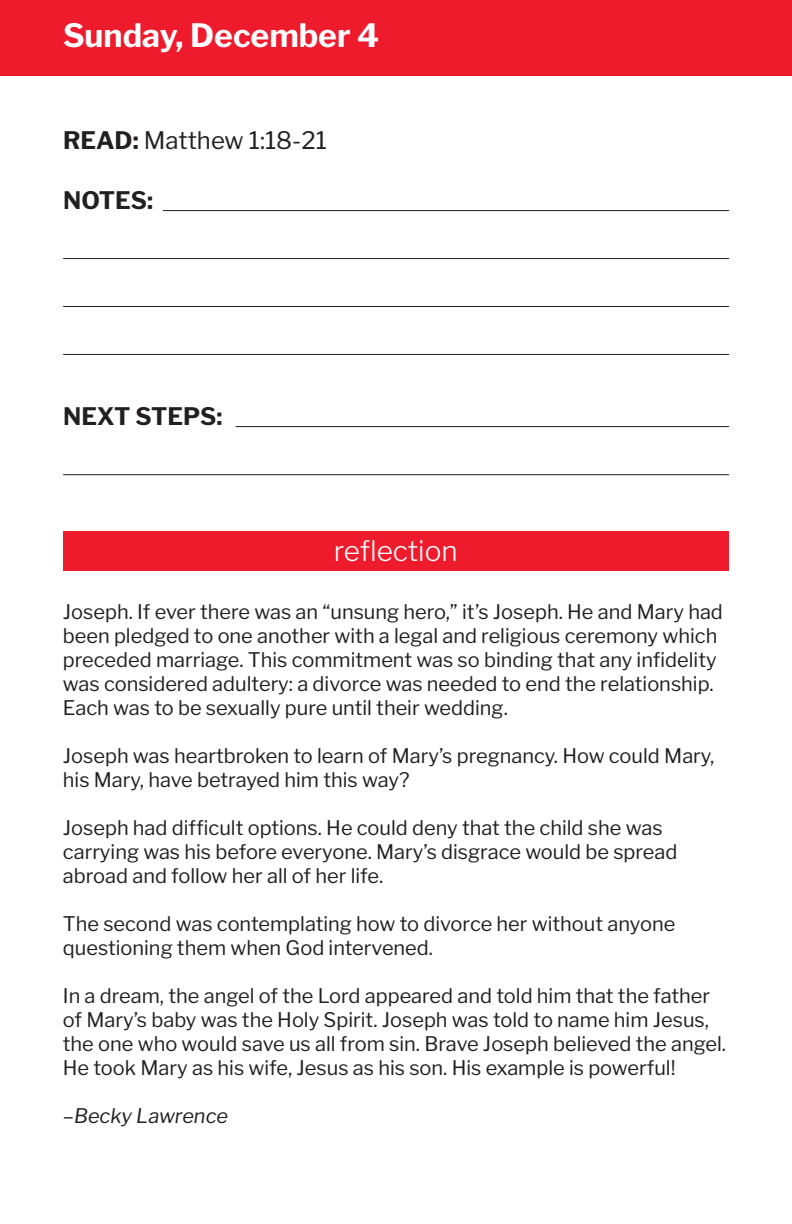
<style>
.page{position:relative;width:792px;height:1224px;background:#fff}
.page>*{position:absolute;margin:0;border:0;box-sizing:border-box;transform-origin:0 0}
.t1{font:700 32px "Libre Franklin";color:#fff}
.t2{font:300 28px "Libre Franklin";color:#fff}
.t3{font:24px "Libre Franklin";color:#231f20}
.t4{font:700 24px "Libre Franklin";color:#231f20}
.t5{font:20px/24px "Libre Franklin";color:#231f20}
.t6{font:italic 20px "Libre Franklin";color:#231f20}
.s1{font-weight:700}
</style>
<div class="page">
<div style="left:0;top:0;width:792px;height:76px;background:#ee1b2d"></div>
<div style="left:63px;top:531px;width:666px;height:40px;background:#ee1b2d"></div>
<hr style="left:163px;top:210px;width:566px;height:1px;background:#231f20">
<hr style="left:236px;top:426px;width:493px;height:1px;background:#231f20">
<hr style="left:63px;top:258px;width:666px;height:1px;background:#231f20">
<hr style="left:63px;top:306px;width:666px;height:1px;background:#231f20">
<hr style="left:63px;top:354px;width:666px;height:1px;background:#231f20">
<hr style="left:63px;top:474px;width:666px;height:1px;background:#231f20">
<p class="t1" style="left:63px;top:11px;width:318px">Sunday, December 4</p>
<p class="t3" style="left:63px;top:122px;width:265px"><span class="s1">READ:</span> Matthew 1:18-21</p>
<p class="t4" style="left:63px;top:182px;width:92px">NOTES:</p>
<p class="t4" style="left:63px;top:398px;width:161px">NEXT STEPS:</p>
<p class="t2" style="left:334px;top:529px;width:125px">reflection</p>
<p class="t5" style="left:63px;top:597px;width:662px">Joseph. If ever there was an “unsung hero,” it’s Joseph. He and Mary had been pledged to one another with a legal and religious ceremony which preceded marriage. This commitment was so binding that any infidelity was considered adultery: a divorce was needed to end the relationship.<br>Each was to be sexually pure until their wedding.</p>
<p class="t5" style="left:63px;top:741px;width:653px">Joseph was heartbroken to learn of Mary’s pregnancy. How could Mary, his Mary, have betrayed him this way?</p>
<p class="t5" style="left:63px;top:813px;width:616px">Joseph had difficult options. He could deny that the child she was carrying was his before everyone. Mary’s disgrace would be spread abroad and follow her all of her life.</p>
<p class="t5" style="left:63px;top:909px;width:614px">The second was contemplating how to divorce her without anyone questioning them when God intervened.</p>
<p class="t5" style="left:63px;top:981px;width:665px">In a dream, the angel of the Lord appeared and told him that the father of Mary’s baby was the Holy Spirit. Joseph was told to name him Jesus, the one who would save us all from sin. Brave Joseph believed the angel.<br>He took Mary as his wife, Jesus as his son. His example is powerful!</p>
<p class="t6" style="left:63px;top:1100px;width:167px">–Becky Lawrence</p>
</div>
